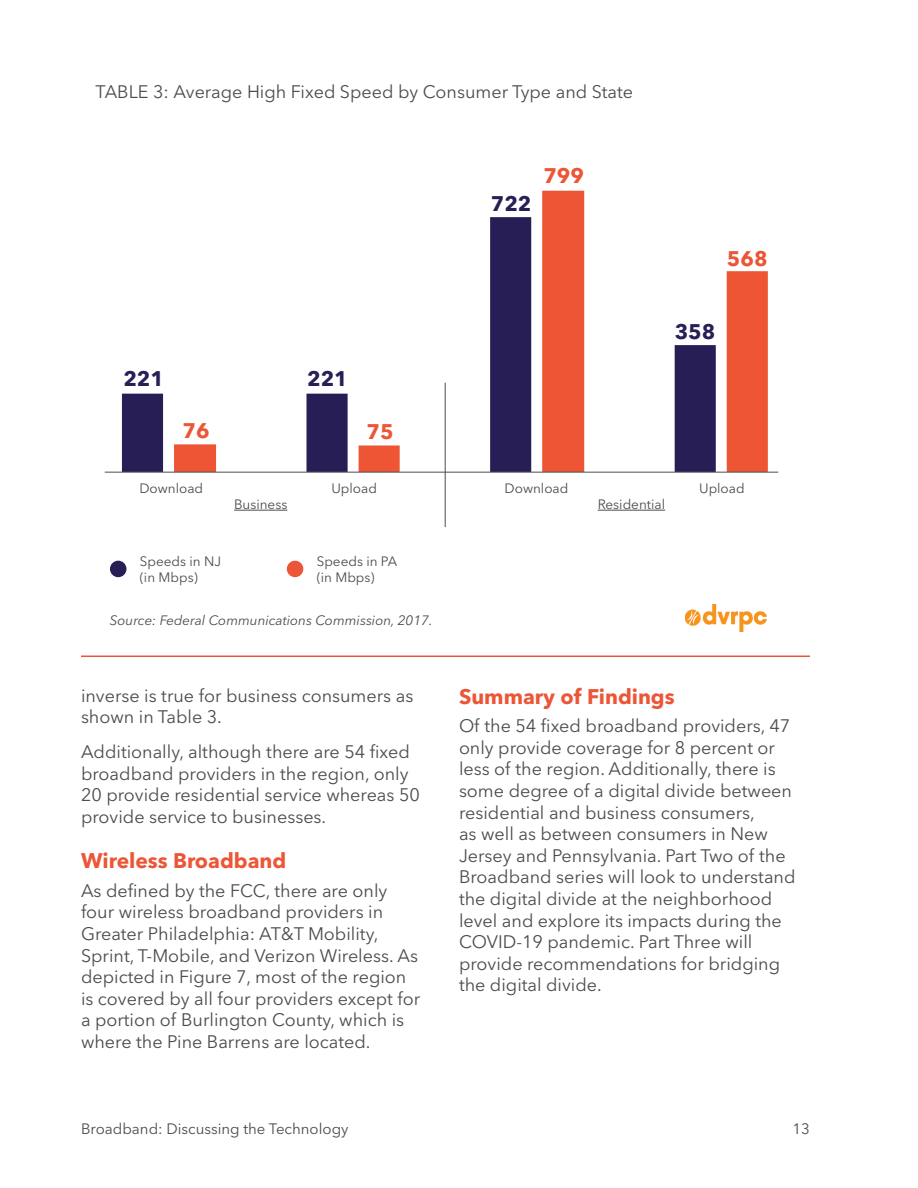
<style>
.page{position:relative;width:918px;height:1188px;background:#fff}
.page>*{position:absolute;margin:0;border:0;box-sizing:border-box;transform-origin:0 0}
.Heading_2{font:700 21px "Avenir Next LT Pro";color:#ec5637}
.Chart_Scales{font:700 21px "Avenir Next LT Pro";color:#291f57}
.Chart_Scales-2{font:700 21px "Avenir Next LT Pro";color:#ec5637}
.Body_Text{font:18px/21.6px "Avenir Next LT Pro";color:#4b4c4d}
.t1{font:15px "Avenir Next LT Pro";color:#4b4c4d}
.Chart_Text{font:13.5px "Avenir Next LT Pro";color:#4b4c4d}
.Sources{font:italic 13.5px "Avenir Next LT Pro";color:#4b4c4d}
</style>
<div class="page">
<hr style="left:81px;top:656px;width:729px;height:1px;background:#ec5637">
<svg style="left:122px;top:393px;width:52px;height:79px;fill:#271e56"></svg>
<svg style="left:174px;top:191px;width:594px;height:281px"></svg>
<hr style="left:234px;top:510px;width:53px;height:1px;background:#4b4c4d">
<hr style="left:598px;top:510px;width:67px;height:1px;background:#4b4c4d">
<hr style="left:105px;top:472px;width:673px;height:1px;background:#4b4c4d">
<div style="left:110px;top:561px;width:16px;height:16px;background:#291f57;border-radius:50%"></div>
<div style="left:287px;top:561px;width:16px;height:16px;background:#ec5637;border-radius:50%"></div>
<hr style="left:445px;top:383px;width:1px;height:144px;background:#4b4c4d">
<img style="left:685px;top:604px;width:82px;height:27px">
<p class="Body_Text" style="left:95px;top:81px;width:539px">TABLE 3: Average High Fixed Speed by Consumer Type and State</p>
<p class="Chart_Scales" style="left:123px;top:366px;width:42px">221</p>
<p class="Chart_Scales-2" style="left:183px;top:418px;width:29px">76</p>
<p class="Chart_Scales" style="left:307px;top:366px;width:42px">221</p>
<p class="Chart_Scales-2" style="left:366px;top:419px;width:29px">75</p>
<p class="Chart_Text" style="left:139px;top:480px;width:65px">Download</p>
<p class="Chart_Text" style="left:331px;top:480px;width:47px">Upload</p>
<p class="Chart_Text" style="left:234px;top:496px;width:55px">Business</p>
<p class="Chart_Text" style="left:140px;top:553px;width:83px">Speeds in NJ</p>
<p class="Chart_Text" style="left:140px;top:569px;width:59px">(in Mbps)</p>
<p class="Chart_Text" style="left:317px;top:553px;width:82px">Speeds in PA</p>
<p class="Chart_Text" style="left:317px;top:569px;width:59px">(in Mbps)</p>
<p class="Sources" style="left:110px;top:612px;width:324px">Source: Federal Communications Commission, 2017.</p>
<p class="Body_Text" style="left:81px;top:684px;width:334px">inverse is true for business consumers as shown in Table 3.</p>
<p class="Body_Text" style="left:81px;top:741px;width:340px">Additionally, although there are 54 fixed broadband providers in the region, only 20 provide residential service whereas 50 provide service to businesses.</p>
<p class="Heading_2" style="left:81px;top:848px;width:207px">Wireless Broadband</p>
<p class="Body_Text" style="left:81px;top:880px;width:341px">As defined by the FCC, there are only four wireless broadband providers in Greater Philadelphia: AT&amp;T Mobility, Sprint, T-Mobile, and Verizon Wireless. As depicted in Figure 7, most of the region is covered by all four providers except for a portion of Burlington County, which is where the Pine Barrens are located.</p>
<p class="Chart_Scales" style="left:491px;top:191px;width:42px">722</p>
<p class="Chart_Scales-2" style="left:543px;top:163px;width:42px">799</p>
<p class="Chart_Scales-2" style="left:727px;top:246px;width:42px">568</p>
<p class="Chart_Scales" style="left:675px;top:318px;width:42px">358</p>
<p class="Chart_Text" style="left:505px;top:480px;width:65px">Download</p>
<p class="Chart_Text" style="left:699px;top:480px;width:47px">Upload</p>
<p class="Chart_Text" style="left:598px;top:496px;width:69px">Residential</p>
<p class="Heading_2" style="left:459px;top:684px;width:217px">Summary of Findings</p>
<p class="Body_Text" style="left:459px;top:715px;width:338px">Of the 54 fixed broadband providers, 47 only provide coverage for 8 percent or less of the region. Additionally, there is some degree of a digital divide between residential and business consumers,<br>as well as between consumers in New Jersey and Pennsylvania. Part Two of the Broadband series will look to understand the digital divide at the neighborhood level and explore its impacts during the COVID-19 pandemic. Part Three will provide recommendations for bridging the digital divide.</p>
<p class="t1" style="left:81px;top:1120px;width:269px">Broadband: Discussing the Technology</p>
<p class="t1" style="left:793px;top:1120px;width:19px">13</p>
</div>
